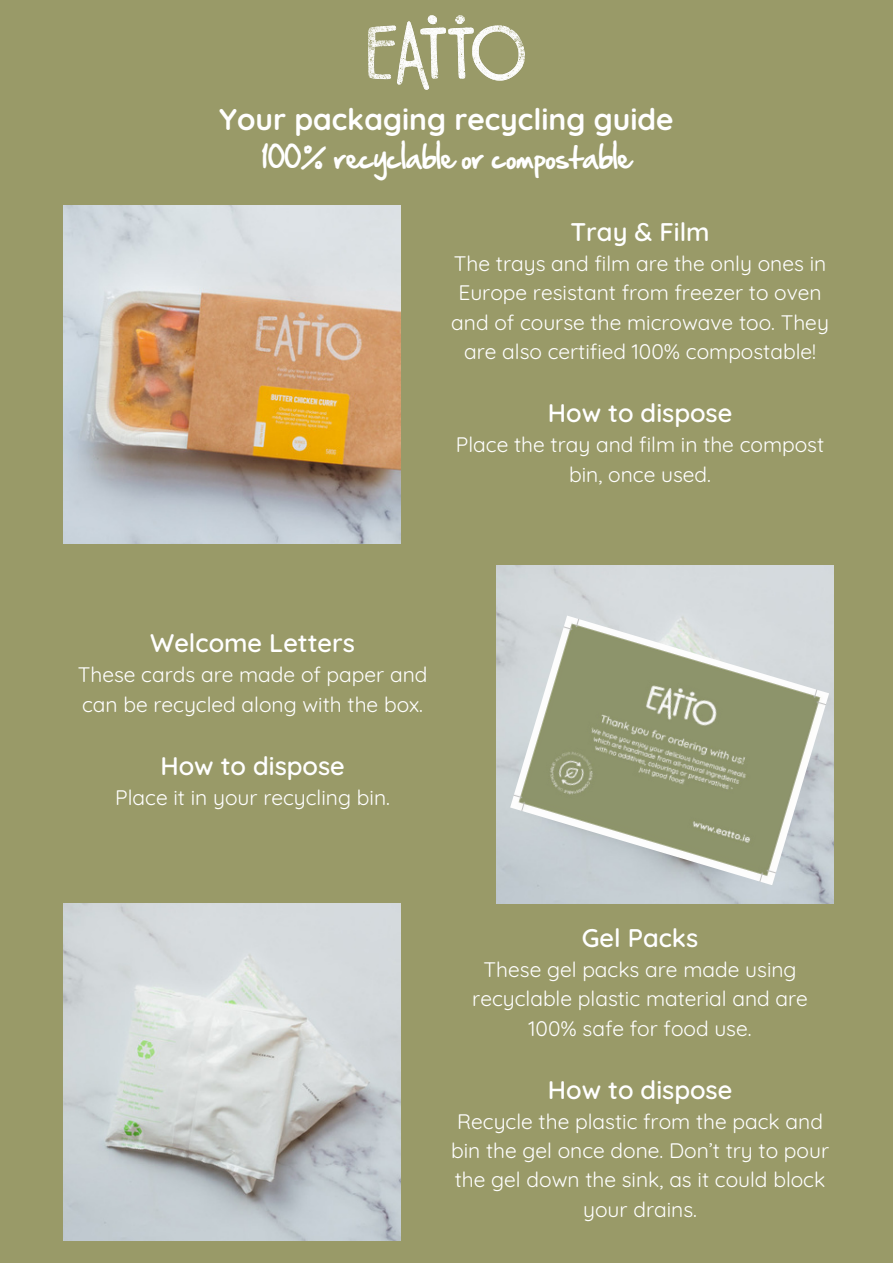
<style>
.page{position:relative;width:893px;height:1264px;background:#fff}
.page>*{position:absolute;margin:0;border:0;box-sizing:border-box;transform-origin:0 0}
.t1{font:700 30px "Quicksand";color:#fff}
.t2{font:600 25.5px "Quicksand";color:#fff}
.t3{font:25.5px "Sean";color:#fff}
.t4{font:21px/29.2px "Quicksand";color:#fff;text-align:center}
</style>
<div class="page">
<div style="left:0;top:0;width:892px;height:1262px;background:#999a68"></div>
<img style="left:63px;top:206px;width:338px;height:337px">
<img style="left:63px;top:903px;width:338px;height:337px">
<img style="left:496px;top:566px;width:337px;height:337px">
<img style="left:510px;top:615px;width:319px;height:270px">
<img style="left:368px;top:16px;width:156px;height:74px">
<h1 class="t1" style="left:219px;top:100px;width:456px">Your packaging recycling guide</h1>
<p class="t3" style="left:262px;top:135px;width:370px">100% recyclable or compostable</p>
<p class="t2" style="left:570px;top:215px;width:141px">Tray &amp; Film</p>
<p class="t4" style="left:451px;top:249px;width:379px">The trays and film are the only ones in Europe resistant from freezer to oven and of course the microwave too. They are also certified 100% compostable!</p>
<p class="t2" style="left:547px;top:396px;width:186px">How to dispose</p>
<p class="t4" style="left:456px;top:430px;width:370px">Place the tray and film in the compost bin, once used.</p>
<p class="t2" style="left:150px;top:626px;width:206px">Welcome Letters</p>
<p class="t4" style="left:78px;top:660px;width:351px;text-align:left">These cards are made of paper and can be recycled along with the box.</p>
<p class="t2" style="left:160px;top:749px;width:186px">How to dispose</p>
<p class="t4" style="left:115px;top:782px;width:276px">Place it in your recycling bin.</p>
<p class="t2" style="left:581px;top:921px;width:118px">Gel Packs</p>
<p class="t4" style="left:472px;top:954px;width:337px">These gel packs are made using recyclable plastic material and are<br>100% safe for food use.</p>
<p class="t2" style="left:547px;top:1073px;width:186px">How to dispose</p>
<p class="t4" style="left:451px;top:1106px;width:379px">Recycle the plastic from the pack and bin the gel once done. Don’t try to pour the gel down the sink, as it could block your drains.</p>
</div>
